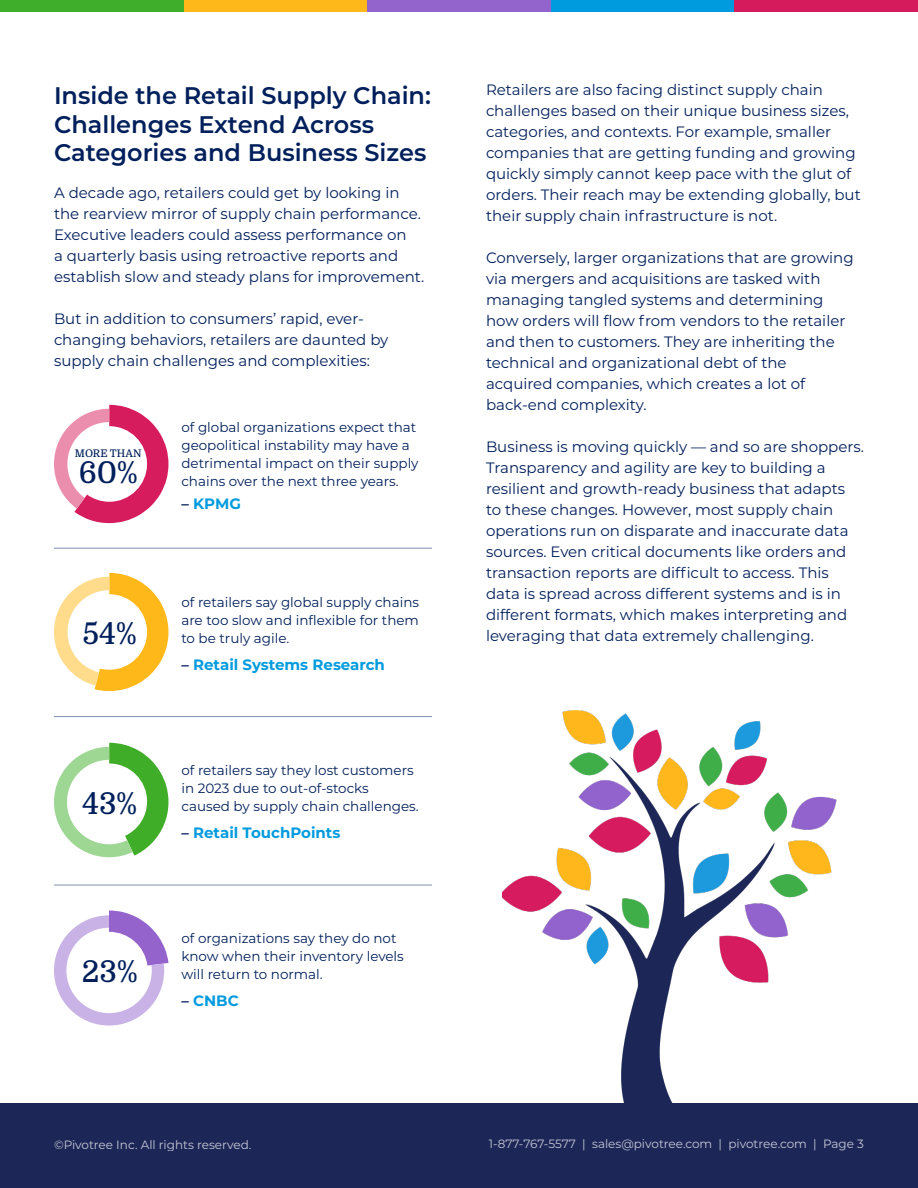
<style>
.page{position:relative;width:918px;height:1188px;background:#fff}
.page>*{position:absolute;margin:0;border:0;box-sizing:border-box;transform-origin:0 0}
.t1{font:500 30px "Domine";color:#001f5b}
.t2{font:600 24px/28.8px "Montserrat";color:#001f5b}
.t3{font:15px/21px "Montserrat";color:#001f5b}
.t4{font:700 15px "Montserrat";color:#009bde}
.t5{font:13.5px/18px "Montserrat";color:#001f5b}
.t6{font:12px "Montserrat";color:#fff}
.t7{font:500 10.5px "Domine";color:#001f5b}
.s1{font-weight:600;color:#001f5b}
</style>
<div class="page">
<img style="left:503px;top:710px;width:344px;height:394px">
<div style="left:1px;top:0;width:183px;height:12px;background:#3fae2a"></div>
<div style="left:184px;top:0;width:184px;height:12px;background:#ffb819"></div>
<div style="left:368px;top:0;width:183px;height:12px;background:#9364cc"></div>
<div style="left:551px;top:0;width:184px;height:12px;background:#009bde"></div>
<div style="left:735px;top:0;width:183px;height:12px;background:#d61b5d"></div>
<hr style="left:54px;top:548px;width:378px;height:1px;background:#808fad">
<svg style="left:54px;top:405px;width:114px;height:118px"></svg>
<svg style="left:54px;top:573px;width:114px;height:118px"></svg>
<hr style="left:54px;top:716px;width:378px;height:1px;background:#808fad">
<hr style="left:54px;top:885px;width:378px;height:1px;background:#808fad">
<svg style="left:54px;top:743px;width:114px;height:114px"></svg>
<svg style="left:54px;top:911px;width:114px;height:115px"></svg>
<div style="left:0;top:1104px;width:918px;height:84px;background:#1c2758"></div>
<h2 class="t2" style="left:54px;top:80px;width:378px">Inside the Retail Supply Chain:<br>Challenges Extend Across<br>Categories and Business Sizes</h2>
<p class="t3" style="left:54px;top:182px;width:372px">A decade ago, retailers could get by looking in the rearview mirror of supply chain performance.<br>Executive leaders could assess performance on<br>a quarterly basis using retroactive reports and establish slow and steady plans for improvement.</p>
<p class="t3" style="left:54px;top:308px;width:336px">But in addition to consumers’ rapid, ever&shy;changing behaviors, retailers are daunted by supply chain challenges and complexities:</p>
<p class="t7" style="left:75px;top:447px;width:68px">MORE THAN</p>
<h1 class="t1" style="left:79px;top:456px;width:61px">60%</h1>
<h1 class="t1" style="left:83px;top:617px;width:56px">54%</h1>
<h1 class="t1" style="left:82px;top:787px;width:56px">43%</h1>
<h1 class="t1" style="left:82px;top:954px;width:57px">23%</h1>
<p class="t5" style="left:181px;top:418px;width:239px">of global organizations expect that geopolitical instability may have a detrimental impact on their supply chains over the next three years.</p>
<p class="t4" style="left:181px;top:493px;width:61px"><span class="s1">–</span> KPMG</p>
<p class="t5" style="left:181px;top:593px;width:239px;text-align:justify">of retailers say global supply chains are too slow and inflexible for them to be truly agile.</p>
<p class="t4" style="left:181px;top:654px;width:205px"><span class="s1">–</span> Retail Systems Research</p>
<p class="t5" style="left:181px;top:761px;width:239px">of retailers say they lost customers in 2023 due to out-of-stocks caused by supply chain challenges.</p>
<p class="t4" style="left:181px;top:822px;width:160px"><span class="s1">–</span> Retail TouchPoints</p>
<p class="t5" style="left:181px;top:929px;width:224px">of organizations say they do not know when their inventory levels will return to normal.</p>
<p class="t4" style="left:181px;top:990px;width:59px"><span class="s1">–</span> CNBC</p>
<p class="t3" style="left:486px;top:79px;width:376px">Retailers are also facing distinct supply chain challenges based on their unique business sizes, categories, and contexts. For example, smaller companies that are getting funding and growing quickly simply cannot keep pace with the glut of orders. Their reach may be extending globally, but their supply chain infrastructure is not.</p>
<p class="t3" style="left:486px;top:247px;width:369px">Conversely, larger organizations that are growing via mergers and acquisitions are tasked with managing tangled systems and determining how orders will flow from vendors to the retailer and then to customers. They are inheriting the technical and organizational debt of the acquired companies, which creates a lot of back-end complexity.</p>
<p class="t3" style="left:486px;top:436px;width:379px">Business is moving quickly — and so are shoppers.<br>Transparency and agility are key to building a resilient and growth-ready business that adapts to these changes. However, most supply chain operations run on disparate and inaccurate data sources. Even critical documents like orders and transaction reports are difficult to access. This data is spread across different systems and is in different formats, which makes interpreting and leveraging that data extremely challenging.</p>
<p class="t6" style="left:54px;top:1136px;width:199px">©Pivotree Inc. All rights reserved.</p>
<p class="t6" style="left:489px;top:1136px;width:377px">1-877-767-5577 | sales@pivotree.com | pivotree.com | Page 3</p>
</div>
